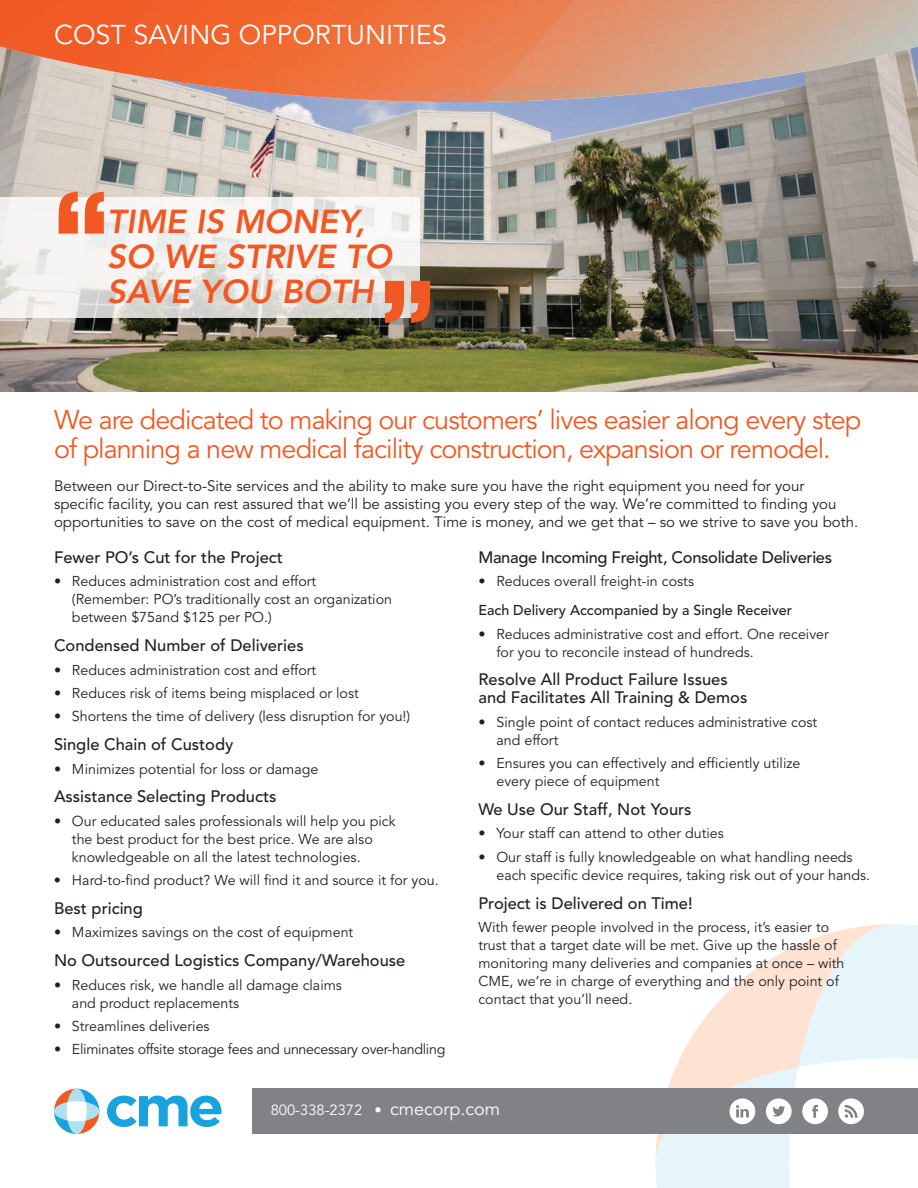
<style>
.page{position:relative;width:918px;height:1188px;background:#fff}
.page>*{position:absolute;margin:0;border:0;box-sizing:border-box;transform-origin:0 0}
.t1{font:900 expanded 108.6px "Helvetica Neue";color:#f15924}
.t2{font:italic 800 33px/34.8px "Avenir";color:#f15924}
.t3{font:27px/29.4px "Avenir";letter-spacing:-.035em;color:#f15924}
.t4{font:27px "Avenir";color:#fff}
.t5{font:500 16.5px/18px "Avenir";color:#231f20}
.t6{font:500 16.5px "Avenir";letter-spacing:-.02em;color:#231f20}
.t7{font:15px/18px "Avenir";color:#231f20}
.t8{font:14.7px "Avenir";color:#fff}
.t9{font:14.25px/18px "Avenir";color:#231f20}
.t10{font:14.25px "Avenir";letter-spacing:-.02em;color:#231f20}
.t11{font:500 14.25px "Avenir";color:#231f20}
.s1{font-size:18px}
</style>
<div class="page">
<svg style="left:107px;top:1096px;width:115px;height:31px"></svg>
<svg style="left:54px;top:1089px;width:45px;height:45px"></svg>
<div style="left:252px;top:1089px;width:666px;height:45px;background:#808285"></div>
<svg style="left:655px;top:924px;width:263px;height:264px"></svg>
<img style="left:0;top:102px;width:918px;height:290px">
<img style="left:0;top:0;width:918px;height:102px">
<svg style="left:0;top:197px;width:420px;height:121px;fill:#f6f4f2"></svg>
<h3 class="t4" style="left:54px;top:19px;width:394px">COST SAVING OPPORTUNITIES</h3>
<h1 class="t1" style="left:54px;top:161px;width:56px">“</h1>
<h2 class="t2" style="left:107px;top:204px;width:286px">TIME IS MONEY,<br>SO WE STRIVE TO</h2>
<h1 class="t1" style="left:435px;top:353px;width:56px;rotate:-180deg">“</h1>
<h2 class="t2" style="left:107px;top:274px;width:268px">SAVE YOU BOTH</h2>
<h3 class="t3" style="left:54px;top:406px;width:809px">We are dedicated to making our customers’ lives easier along every step of planning a new medical facility construction, expansion or remodel.</h3>
<p class="t7" style="left:54px;top:477px;width:806px">Between our Direct-to-Site services and the ability to make sure you have the right equipment you need for your<br>specific facility, you can rest assured that we’ll be assisting you every step of the way. We’re committed to finding you opportunities to save on the cost of medical equipment. Time is money, and we get that – so we strive to save you both.</p>
<p class="t5" style="left:54px;top:549px;width:230px">Fewer PO’s Cut for the Project</p>
<p class="t9" style="left:72px;top:573px;width:322px;text-indent:-18px">• Reduces administration cost and effort (Remember: PO’s traditionally cost an organization between $75and $125 per PO.)</p>
<p class="t5" style="left:54px;top:637px;width:251px">Condensed Number of Deliveries</p>
<p class="t9" style="left:54px;top:661px;width:264px">• Reduces administration cost and effort</p>
<p class="t9" style="left:54px;top:684px;width:306px">• Reduces risk of items being misplaced or lost</p>
<p class="t9" style="left:54px;top:708px;width:358px">• Shortens the time of delivery (less disruption for you!)</p>
<p class="t5" style="left:54px;top:736px;width:181px">Single Chain of Custody</p>
<p class="t9" style="left:54px;top:760px;width:266px">• Minimizes potential for loss or damage</p>
<p class="t5" style="left:54px;top:788px;width:224px">Assistance Selecting Products</p>
<p class="t9" style="left:72px;top:812px;width:325px;text-indent:-18px">• Our educated sales professionals will help you pick the best product for the best price. We are also knowledgeable on all the latest technologies.</p>
<p class="t9" style="left:54px;top:872px;width:386px">• Hard-to-find product? We will find it and source it for you.</p>
<p class="t5" style="left:54px;top:900px;width:90px">Best pricing</p>
<p class="t9" style="left:54px;top:924px;width:301px">• Maximizes savings on the cost of equipment</p>
<p class="t5" style="left:54px;top:952px;width:353px">No Outsourced Logistics Company/Warehouse</p>
<p class="t9" style="left:72px;top:976px;width:272px;text-indent:-18px">• Reduces risk, we handle all damage claims and product replacements</p>
<p class="t9" style="left:54px;top:1017px;width:157px">• Streamlines deliveries</p>
<p class="t10" style="left:54px;top:1041px;width:393px">• Eliminates offsite storage fees and unnecessary over-handling</p>
<p class="t6" style="left:478px;top:548px;width:355px">Manage Incoming Freight, Consolidate Deliveries</p>
<p class="t9" style="left:478px;top:573px;width:217px">• Reduces overall freight-in costs</p>
<p class="t11" style="left:478px;top:602px;width:315px">Each Delivery Accompanied by a Single Receiver</p>
<p class="t9" style="left:496px;top:625px;width:334px;text-indent:-18px">• Reduces administrative cost and effort. One receiver for you to reconcile instead of hundreds.</p>
<p class="t5" style="left:478px;top:671px;width:270px">Resolve All Product Failure Issues and Facilitates All Training &amp; Demos</p>
<p class="t9" style="left:496px;top:713px;width:322px;text-indent:-18px">• Single point of contact reduces administrative cost and effort</p>
<p class="t9" style="left:496px;top:755px;width:306px;text-indent:-18px">• Ensures you can effectively and efficiently utilize every piece of equipment</p>
<p class="t5" style="left:478px;top:801px;width:215px">We Use Our Staff, Not Yours</p>
<p class="t9" style="left:478px;top:825px;width:247px">• Your staff can attend to other duties</p>
<p class="t9" style="left:496px;top:848px;width:375px;text-indent:-18px">• Our staff is fully knowledgeable on what handling needs each specific device requires, taking risk out of your hands.</p>
<p class="t5" style="left:478px;top:894px;width:216px">Project is Delivered on Time!</p>
<p class="t9" style="left:478px;top:918px;width:368px">With fewer people involved in the process, it’s easier to trust that a target date will be met. Give up the hassle of monitoring many deliveries and companies at once – with CME, we’re in charge of everything and the only point of contact that you’ll need.</p>
<p class="t8" style="left:271px;top:1102px;width:231px">800-338-2372 • <span class="s1">cmecorp.com</span></p>
</div>
